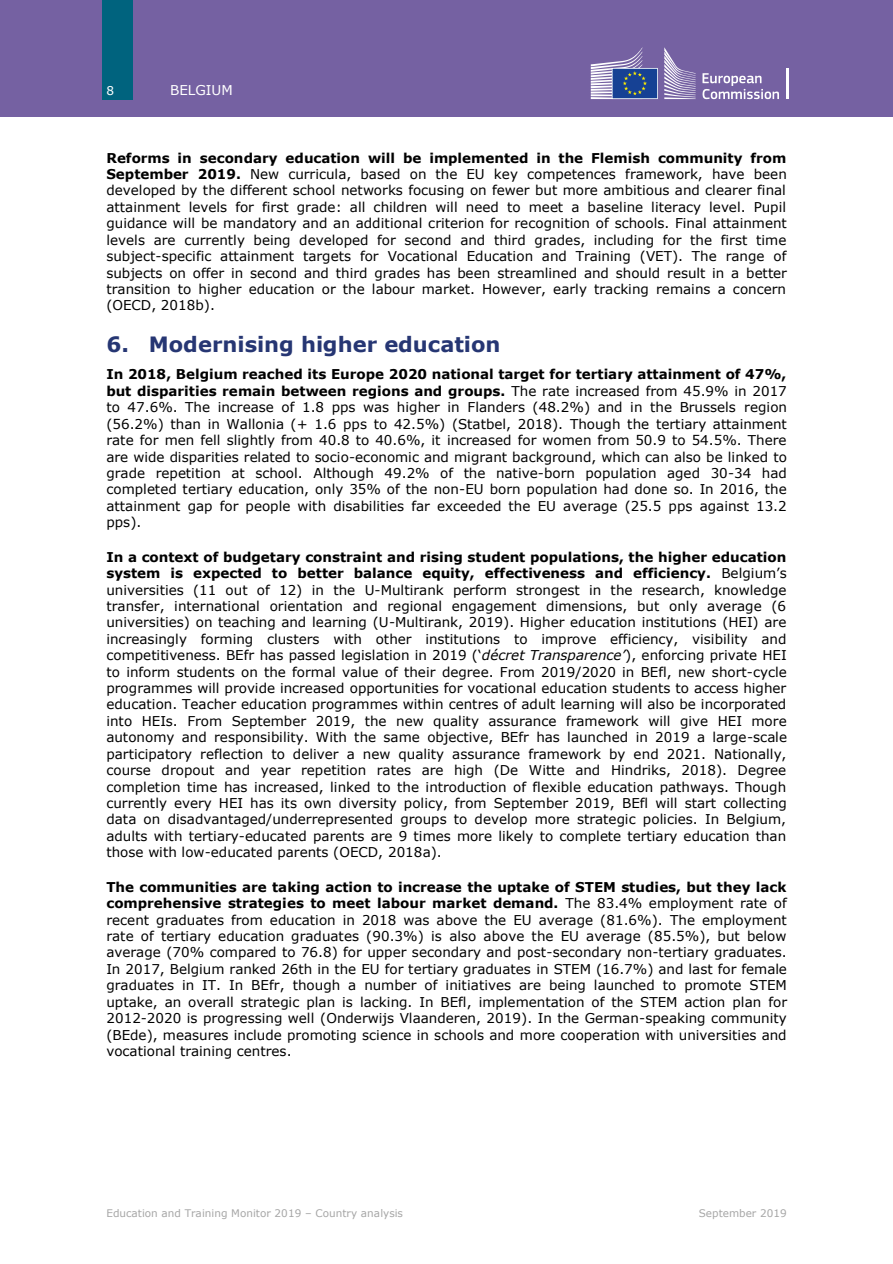
<style>
.page{position:relative;width:893px;height:1264px;background:#fff}
.page>*{position:absolute;margin:0;border:0;box-sizing:border-box;transform-origin:0 0}
.t1{font:700 21px "Verdana";color:#263673}
.t2{font:13.5px/16.4px "Verdana";color:#000;text-align:justify}
.t3{font:13.5px "Verdana";letter-spacing:-.005em;color:#fff}
.t4{font:12px "Verdana";color:#fff}
.t5{font:10.5px "Verdana";color:#a6a6a6}
.s1{font-weight:700}
.s2{font-style:italic}
</style>
<div class="page">
<div style="left:0;top:0;width:893px;height:116px;background:#7561a2"></div>
<div style="left:103px;top:0;width:30px;height:99px;background:#00637e"></div>
<svg style="left:703px;top:73px;width:76px;height:26px"></svg>
<hr style="left:786px;top:68px;width:2px;height:31px;background:#fff">
<svg style="left:664px;top:47px;width:32px;height:52px"></svg>
<svg style="left:591px;top:47px;width:67px;height:52px"></svg>
<p class="t4" style="left:106px;top:82px;width:9px">8</p>
<p class="t3" style="left:170px;top:81px;width:64px">BELGIUM</p>
<p class="t2" style="left:106px;top:149px;width:682px"><span class="s1">Reforms in secondary education will be implemented in the Flemish community from September 2019.</span> New curricula, based on the EU key competences framework, have been developed by the different school networks focusing on fewer but more ambitious and clearer final attainment levels for first grade: all children will need to meet a baseline literacy level. Pupil guidance will be mandatory and an additional criterion for recognition of schools. Final attainment levels are currently being developed for second and third grades, including for the first time subject-specific attainment targets for Vocational Education and Training (VET). The range of subjects on offer in second and third grades has been streamlined and should result in a better transition to higher education or the labour market. However, early tracking remains a concern (OECD, 2018b).</p>
<h1 class="t1" style="left:106px;top:331px;width:396px">6. Modernising higher education</h1>
<p class="t2" style="left:106px;top:366px;width:682px"><span class="s1">In 2018, Belgium reached its Europe 2020 national target for tertiary attainment of 47%, but disparities remain between regions and groups.</span> The rate increased from 45.9% in 2017 to 47.6%. The increase of 1.8 pps was higher in Flanders (48.2%) and in the Brussels region (56.2%) than in Wallonia (+ 1.6 pps to 42.5%) (Statbel, 2018). Though the tertiary attainment rate for men fell slightly from 40.8 to 40.6%, it increased for women from 50.9 to 54.5%. There are wide disparities related to socio-economic and migrant background, which can also be linked to grade repetition at school. Although 49.2% of the native-born population aged 30-34 had completed tertiary education, only 35% of the non-EU born population had done so. In 2016, the attainment gap for people with disabilities far exceeded the EU average (25.5 pps against 13.2 pps).</p>
<p class="t2" style="left:106px;top:548px;width:682px"><span class="s1">In a context of budgetary constraint and rising student populations, the higher education system is expected to better balance equity, effectiveness and efficiency.</span> Belgium’s universities (11 out of 12) in the U-Multirank perform strongest in the research, knowledge transfer, international orientation and regional engagement dimensions, but only average (6 universities) on teaching and learning (U-Multirank, 2019). Higher education institutions (HEI) are increasingly forming clusters with other institutions to improve efficiency, visibility and competitiveness. BEfr has passed legislation in 2019 (‘<span class="s2">décret Transparence’</span>), enforcing private HEI to inform students on the formal value of their degree. From 2019/2020 in BEfl, new short-cycle programmes will provide increased opportunities for vocational education students to access higher education. Teacher education programmes within centres of adult learning will also be incorporated into HEIs. From September 2019, the new quality assurance framework will give HEI more autonomy and responsibility. With the same objective, BEfr has launched in 2019 a large-scale participatory reflection to deliver a new quality assurance framework by end 2021. Nationally, course dropout and year repetition rates are high (De Witte and Hindriks, 2018). Degree completion time has increased, linked to the introduction of flexible education pathways. Though currently every HEI has its own diversity policy, from September 2019, BEfl will start collecting data on disadvantaged/underrepresented groups to develop more strategic policies. In Belgium, adults with tertiary-educated parents are 9 times more likely to complete tertiary education than those with low-educated parents (OECD, 2018a).</p>
<p class="t2" style="left:106px;top:878px;width:682px"><span class="s1">The communities are taking action to increase the uptake of STEM studies, but they lack comprehensive strategies to meet labour market demand.</span> The 83.4% employment rate of recent graduates from education in 2018 was above the EU average (81.6%). The employment rate of tertiary education graduates (90.3%) is also above the EU average (85.5%), but below average (70% compared to 76.8) for upper secondary and post-secondary non-tertiary graduates.<br>In 2017, Belgium ranked 26th in the EU for tertiary graduates in STEM (16.7%) and last for female graduates in IT. In BEfr, though a number of initiatives are being launched to promote STEM uptake, an overall strategic plan is lacking. In BEfl, implementation of the STEM action plan for 2012-2020 is progressing well (Onderwijs Vlaanderen, 2019). In the German-speaking community (BEde), measures include promoting science in schools and more cooperation with universities and vocational training centres.</p>
<p class="t5" style="left:106px;top:1205px;width:298px">Education and Training Monitor 2019 – Country analysis</p>
<p class="t5" style="left:699px;top:1205px;width:89px">September 2019</p>
</div>
